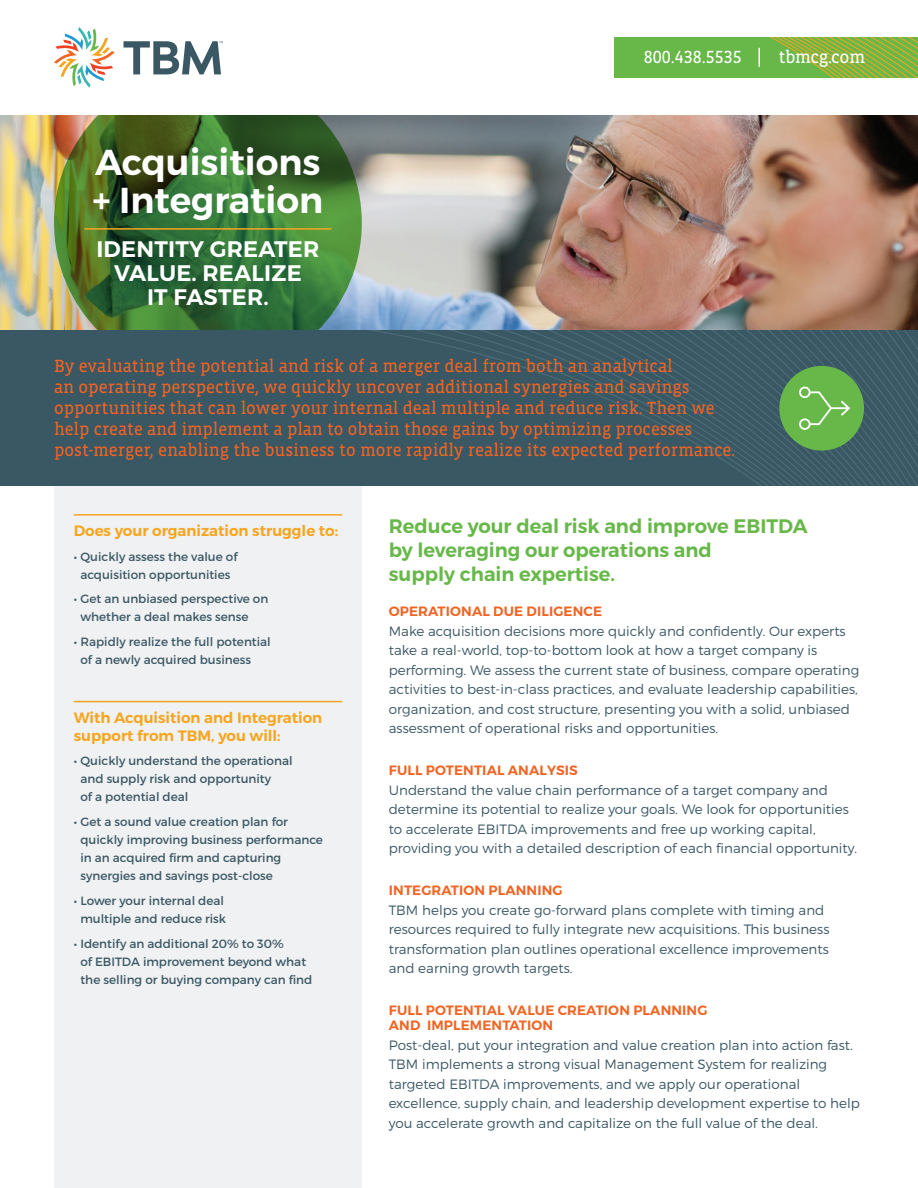
<style>
.page{position:relative;width:918px;height:1188px;background:#fff}
.page>*{position:absolute;margin:0;border:0;box-sizing:border-box;transform-origin:0 0}
.t1{font:600 36px/37.5px "Montserrat";color:#fff}
.t2{font:600 22.5px/24px "Montserrat";letter-spacing:.01em;color:#fff;text-align:center}
.t3{font:600 19.5px/24px "Montserrat";color:#67b849}
.t4{font:18px/21px "Vista Slab OT";color:#f26423}
.t5{font:18px "Vista Slab OT";color:#fff}
.t6{font:18px "Vista Slab OT";letter-spacing:-.02em;color:#fff}
.t7{font:600 15px/18px "Montserrat";color:#f7a51f}
.t8{font:300 13.5px/19.5px "Montserrat";color:#3a5764}
.t9{font:600 13.5px/15px "Montserrat";letter-spacing:.01em;color:#f26423}
.t10{font:12px/18px "Montserrat";color:#3a5764}
</style>
<div class="page">
<div style="left:54px;top:486px;width:308px;height:702px;background:#eff1f2"></div>
<img style="left:1px;top:115px;width:917px;height:215px">
<svg style="left:54px;top:69px;width:308px;height:308px;background:#396d2e"></svg>
<hr style="left:74px;top:514px;width:268px;height:2px;background:#f7a51f">
<hr style="left:74px;top:701px;width:268px;height:1px;background:#f7a51f">
<div style="left:0;top:0;width:918px;height:115px;background:#fff"></div>
<div style="left:0;top:330px;width:918px;height:156px;background:#3a5764"></div>
<svg style="left:371px;top:330px;width:547px;height:156px"></svg>
<svg style="left:615px;top:37px;width:303px;height:41px;background:#75b645"></svg>
<div style="left:779px;top:366px;width:85px;height:85px;background:#67b849;border-radius:50%"></div>
<hr style="left:84px;top:228px;width:248px;height:2px;background:#f7a51f">
<svg style="left:54px;top:27px;width:61px;height:61px"></svg>
<svg style="left:124px;top:41px;width:99px;height:33px"></svg>
<svg style="left:799px;top:387px;width:51px;height:43px"></svg>
<h1 class="t1" style="left:92px;top:144px;width:233px">Acquisitions + Integration</h1>
<h2 class="t2" style="left:96px;top:237px;width:225px">IDENTITY GREATER<br>VALUE. REALIZE<br>IT FASTER.</h2>
<h3 class="t5" style="left:644px;top:48px;width:99px">800.438.5535</h3>
<h3 class="t6" style="left:778px;top:48px;width:89px">tbmcg.com</h3>
<p class="t4" style="left:54px;top:355px;width:683px">By evaluating the potential and risk of a merger deal from both an analytical<br>an operating perspective, we quickly uncover additional synergies and savings opportunities that can lower your internal deal multiple and reduce risk. Then we help create and implement a plan to obtain those gains by optimizing processes post-merger, enabling the business to more rapidly realize its expected performance.</p>
<p class="t7" style="left:74px;top:522px;width:266px">Does your organization struggle to:</p>
<p class="t10" style="left:74px;top:547px;width:165px;text-align:center">• Quickly assess the value of acquisition opportunities</p>
<p class="t10" style="left:80px;top:590px;width:190px;text-indent:-7px">• Get an unbiased perspective on whether a deal makes sense</p>
<p class="t10" style="left:80px;top:633px;width:192px;text-indent:-7px">• Rapidly realize the full potential of a newly acquired business</p>
<p class="t7" style="left:74px;top:708px;width:250px">With Acquisition and Integration support from TBM, you will:</p>
<p class="t10" style="left:80px;top:752px;width:214px;text-indent:-7px">• Quickly understand the operational and supply risk and opportunity<br>of a potential deal</p>
<p class="t10" style="left:80px;top:813px;width:244px;text-indent:-7px">• Get a sound value creation plan for quickly improving business performance in an acquired firm and capturing synergies and savings post-close</p>
<p class="t10" style="left:74px;top:892px;width:154px;text-align:center">• Lower your internal deal multiple and reduce risk</p>
<p class="t10" style="left:80px;top:934px;width:234px;text-indent:-7px">• Identify an additional 20% to 30%<br>of EBITDA improvement beyond what the selling or buying company can find</p>
<h3 class="t3" style="left:389px;top:514px;width:420px">Reduce your deal risk and improve EBITDA by leveraging our operations and<br>supply chain expertise.</h3>
<p class="t9" style="left:389px;top:604px;width:215px">OPERATIONAL DUE DILIGENCE</p>
<p class="t8" style="left:389px;top:621px;width:472px">Make acquisition decisions more quickly and confidently. Our experts take a real-world, top-to-bottom look at how a target company is performing. We assess the current state of business, compare operating activities to best-in-class practices, and evaluate leadership capabilities, organization, and cost structure, presenting you with a solid, unbiased assessment of operational risks and opportunities.</p>
<p class="t9" style="left:389px;top:763px;width:190px">FULL POTENTIAL ANALYSIS</p>
<p class="t8" style="left:389px;top:780px;width:470px">Understand the value chain performance of a target company and determine its potential to realize your goals. We look for opportunities to accelerate EBITDA improvements and free up working capital, providing you with a detailed description of each financial opportunity.</p>
<p class="t9" style="left:389px;top:883px;width:175px">INTEGRATION PLANNING</p>
<p class="t8" style="left:389px;top:900px;width:442px">TBM helps you create go-forward plans complete with timing and resources required to fully integrate new acquisitions. This business transformation plan outlines operational excellence improvements and earning growth targets.</p>
<p class="t9" style="left:389px;top:1003px;width:320px">FULL POTENTIAL VALUE CREATION PLANNING<br>AND IMPLEMENTATION</p>
<p class="t8" style="left:389px;top:1035px;width:473px">Post-deal, put your integration and value creation plan into action fast.<br>TBM implements a strong visual Management System for realizing targeted EBITDA improvements, and we apply our operational excellence, supply chain, and leadership development expertise to help you accelerate growth and capitalize on the full value of the deal.</p>
</div>
